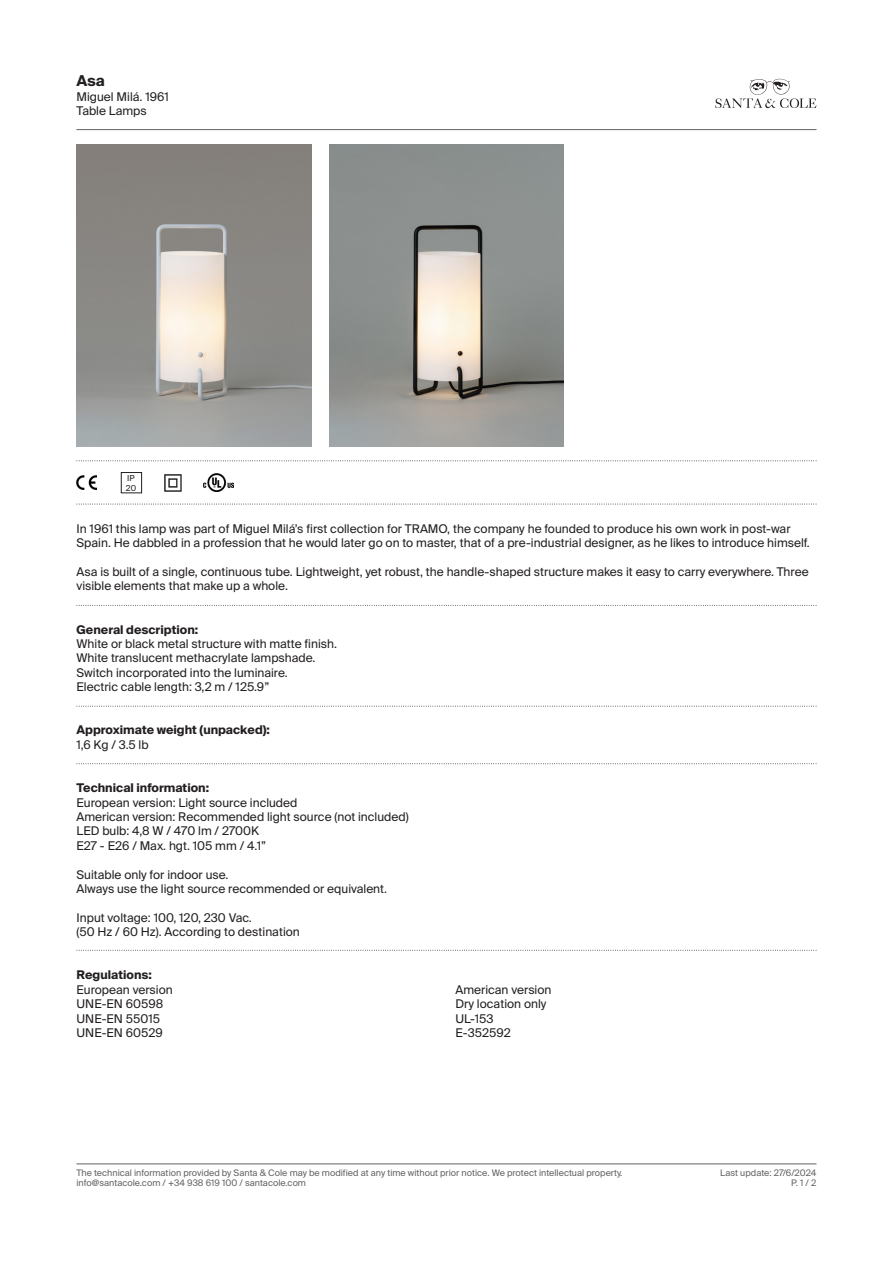
<style>
.page{position:relative;width:893px;height:1263px;background:#fff}
.page>*{position:absolute;margin:0;border:0;box-sizing:border-box;transform-origin:0 0}
.t1{font:700 15px "Suisse Intl";color:#231f20}
.t2{font:12px/14.4px "Suisse Intl";color:#231f20}
.t3{font:700 12px/14.4px "Suisse Intl";color:#231f20}
.t4{font:9px "Suisse Intl";color:#636366}
.t5{font:8.25px "Suisse Intl";color:#231f20}
.s1{font-weight:700}
.s2{font-weight:400}
</style>
<div class="page">
<svg style="left:715px;top:79px;width:101px;height:29px"></svg>
<hr style="left:77px;top:129px;width:739px;height:1px;background:#636366">
<hr style="left:77px;top:1163px;width:739px;height:1px;background:#636366">
<svg style="left:77px;top:504px;width:740px;height:1px"></svg>
<svg style="left:77px;top:763px;width:740px;height:1px"></svg>
<svg style="left:77px;top:950px;width:740px;height:1px"></svg>
<svg style="left:77px;top:605px;width:740px;height:1px"></svg>
<svg style="left:77px;top:706px;width:740px;height:1px"></svg>
<svg style="left:77px;top:460px;width:740px;height:1px"></svg>
<img style="left:77px;top:476px;width:19px;height:13px">
<img style="left:203px;top:473px;width:31px;height:18px">
<div style="left:121px;top:472px;width:21px;height:21px;border:1px solid #231f20"></div>
<img style="left:165px;top:474px;width:16px;height:17px">
<img style="left:77px;top:144px;width:234px;height:302px">
<img style="left:329px;top:144px;width:235px;height:302px">
<p class="t1" style="left:77px;top:72px;width:30px">Asa</p>
<p class="t2" style="left:77px;top:89px;width:94px">Miguel Milá. 1961<br>Table Lamps</p>
<p class="t5" style="left:127px;top:473px;width:9px">IP</p>
<p class="t5" style="left:126px;top:483px;width:12px">20</p>
<p class="t2" style="left:77px;top:521px;width:735px">In 1961 this lamp was part of Miguel Milá’s first collection for TRAMO, the company he founded to produce his own work in post-war<br>Spain. He dabbled in a profession that he would later go on to master, that of a pre-industrial designer, as he likes to introduce himself.</p>
<p class="t2" style="left:77px;top:565px;width:734px">Asa is built of a single, continuous tube. Lightweight, yet robust, the handle-shaped structure makes it easy to carry everywhere. Three visible elements that make up a whole.</p>
<p class="t2" style="left:77px;top:622px;width:262px"><span class="s1">General description:<br></span>White or black metal structure with matte finish.</p>
<p class="t2" style="left:77px;top:651px;width:241px">White translucent methacrylate lampshade.</p>
<p class="t2" style="left:77px;top:665px;width:213px">Switch incorporated into the luminaire.</p>
<p class="t2" style="left:77px;top:680px;width:194px">Electric cable length: 3,2 m / 125.9”</p>
<p class="t3" style="left:77px;top:723px;width:195px">Approximate weight (unpacked):<br><span class="s2">1,6 Kg / 3.5 lb</span></p>
<p class="t2" style="left:77px;top:781px;width:222px"><span class="s1">Technical information:<br></span>European version: Light source included</p>
<p class="t2" style="left:77px;top:809px;width:334px">American version: Recommended light source (not included)</p>
<p class="t2" style="left:77px;top:824px;width:184px">LED bulb: 4,8 W / 470 lm / 2700K</p>
<p class="t2" style="left:77px;top:838px;width:191px">E27 - E26 / Max. hgt. 105 mm / 4.1”</p>
<p class="t2" style="left:77px;top:867px;width:154px">Suitable only for indoor use.</p>
<p class="t2" style="left:77px;top:881px;width:312px">Always use the light source recommended or equivalent.</p>
<p class="t2" style="left:77px;top:910px;width:225px">Input voltage: 100, 120, 230 Vac.<br>(50 Hz / 60 Hz). According to destination</p>
<p class="t2" style="left:77px;top:968px;width:98px"><span class="s1">Regulations:<br></span>European version<br>UNE-EN 60598</p>
<p class="t2" style="left:77px;top:1011px;width:85px">UNE-EN 55015</p>
<p class="t2" style="left:77px;top:1025px;width:88px">UNE-EN 60529</p>
<p class="t2" style="left:455px;top:982px;width:97px">American version</p>
<p class="t2" style="left:455px;top:997px;width:92px">Dry location only</p>
<p class="t2" style="left:455px;top:1011px;width:40px">UL-153</p>
<p class="t2" style="left:455px;top:1025px;width:57px">E-352592</p>
<p class="t4" style="left:77px;top:1167px;width:547px">The technical information provided by Santa &amp; Cole may be modified at any time without prior notice. We protect intellectual property.</p>
<p class="t4" style="left:720px;top:1167px;width:98px">Last update: 27/6/2024</p>
<p class="t4" style="left:77px;top:1178px;width:231px">info@santacole.com / +34 938 619 100 / santacole.com</p>
<p class="t4" style="left:791px;top:1178px;width:27px">P. 1 / 2</p>
</div>
